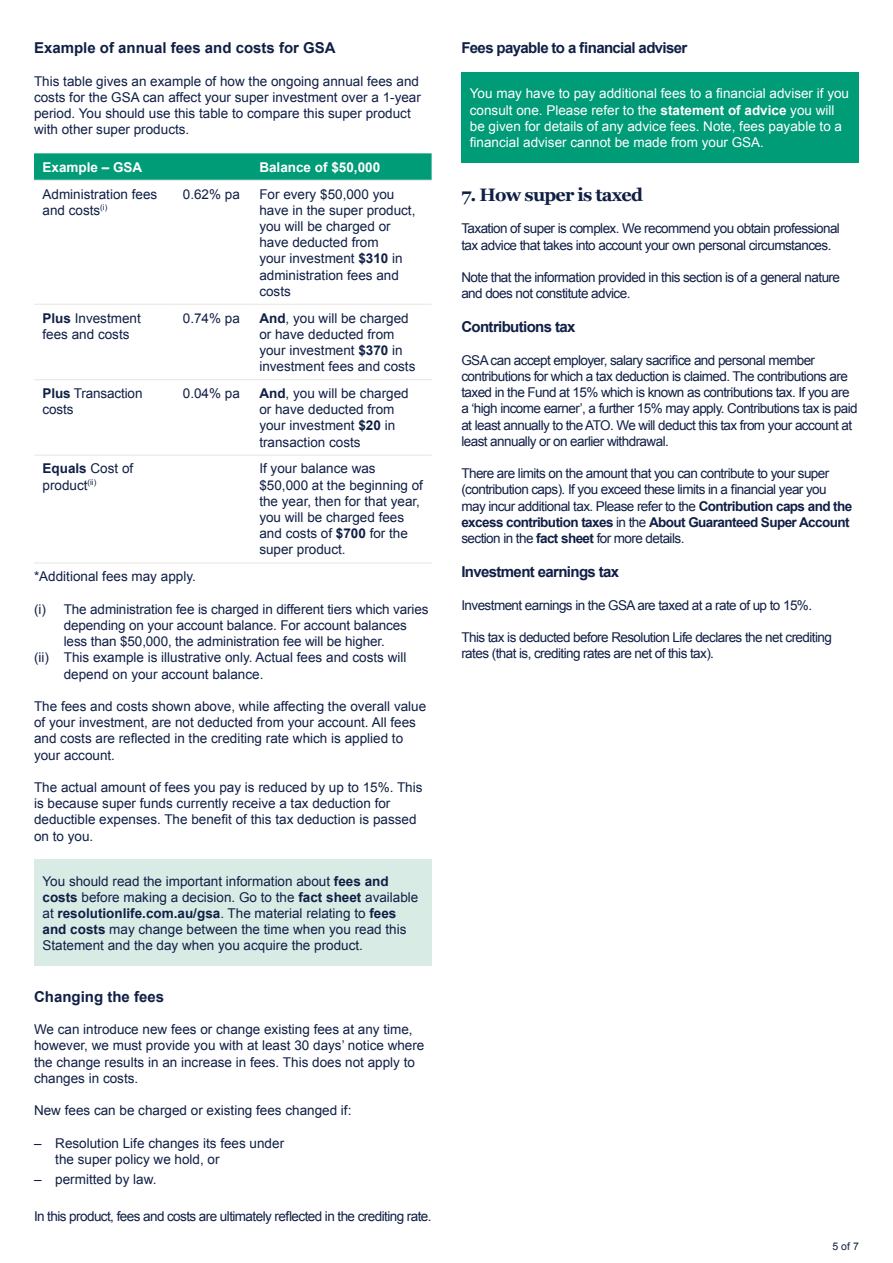
<style>
.page{position:relative;width:893px;height:1263px;background:#fff}
.page>*{position:absolute;margin:0;border:0;box-sizing:border-box;transform-origin:0 0}
.t1{font:700 18px "Georgia";letter-spacing:-.04em;color:#101f45}
.t2{font:700 15px "Arial";letter-spacing:-.04em;color:#101f45}
.t3{font:700 15px "Arial";color:#101f45}
.t4{font:13.5px/16.2px "Arial";color:#101f45}
.t5{font:13.5px/16.2px "Arial";letter-spacing:-.04em;color:#101f45}
.t6{font:13.5px/16.2px "Arial";color:#fff}
.t7{font:700 13.5px "Arial";color:#fff}
.t8{font:10.5px "Arial";color:#101f45}
.s1{font-weight:700}
</style>
<div class="page">
<svg style="left:34px;top:153px;width:398px;height:27px;background:#059d79"></svg>
<svg style="left:34px;top:454px;width:140px;height:109px"></svg>
<svg style="left:174px;top:454px;width:257px;height:109px"></svg>
<hr style="left:34px;top:304px;width:140px;height:1px;background:#e9e4e1">
<hr style="left:174px;top:304px;width:77px;height:1px;background:#e9e4e1">
<hr style="left:251px;top:304px;width:181px;height:1px;background:#e9e4e1">
<hr style="left:34px;top:180px;width:140px;height:1px;background:#e9e4e1">
<hr style="left:34px;top:379px;width:140px;height:1px;background:#e9e4e1">
<hr style="left:174px;top:180px;width:77px;height:1px;background:#e9e4e1">
<hr style="left:251px;top:180px;width:181px;height:1px;background:#e9e4e1">
<hr style="left:174px;top:379px;width:77px;height:1px;background:#e9e4e1">
<hr style="left:251px;top:379px;width:181px;height:1px;background:#e9e4e1">
<hr style="left:34px;top:455px;width:140px;height:1px;background:#e9e4e1">
<hr style="left:174px;top:455px;width:77px;height:1px;background:#e9e4e1">
<hr style="left:251px;top:455px;width:181px;height:1px;background:#e9e4e1">
<hr style="left:34px;top:563px;width:140px;height:1px;background:#e9e4e1">
<hr style="left:174px;top:563px;width:77px;height:1px;background:#e9e4e1">
<hr style="left:251px;top:563px;width:181px;height:1px;background:#e9e4e1">
<div style="left:34px;top:859px;width:398px;height:107px;background:#d8ece5"></div>
<div style="left:461px;top:72px;width:398px;height:91px;background:#009b77"></div>
<p class="t3" style="left:34px;top:38px;width:303px">Example of annual fees and costs for GSA</p>
<p class="t4" style="left:34px;top:73px;width:388px">This table gives an example of how the ongoing annual fees and costs for the GSA can affect your super investment over a 1-year period. You should use this table to compare this super product with other super products.</p>
<p class="t7" style="left:43px;top:158px;width:101px">Example – GSA</p>
<p class="t7" style="left:259px;top:158px;width:122px">Balance of $50,000</p>
<p class="t4" style="left:43px;top:186px;width:116px">Administration fees and costs<sup>(i)</sup></p>
<p class="t4" style="left:183px;top:186px;width:59px">0.62% pa</p>
<p class="t4" style="left:259px;top:186px;width:158px">For every $50,000 you have in the super product, you will be charged or have deducted from<br>your investment <span class="s1">$310</span> in administration fees and costs</p>
<p class="t4" style="left:43px;top:310px;width:100px"><span class="s1">Plus</span> Investment fees and costs</p>
<p class="t4" style="left:183px;top:310px;width:59px">0.74% pa</p>
<p class="t4" style="left:259px;top:310px;width:158px"><span class="s1">And</span>, you will be charged or have deducted from your investment <span class="s1">$370</span> in investment fees and costs</p>
<p class="t4" style="left:43px;top:385px;width:102px"><span class="s1">Plus</span> Transaction costs</p>
<p class="t4" style="left:183px;top:385px;width:59px">0.04% pa</p>
<p class="t4" style="left:259px;top:385px;width:151px"><span class="s1">And</span>, you will be charged or have deducted from your investment <span class="s1">$20</span> in transaction costs</p>
<p class="t4" style="left:43px;top:461px;width:92px"><span class="s1">Equals</span> Cost of product<sup>(ii)</sup></p>
<p class="t4" style="left:259px;top:461px;width:165px">If your balance was $50,000 at the beginning of the year, then for that year, you will be charged fees and costs of <span class="s1">$700</span> for the super product.</p>
<p class="t4" style="left:34px;top:569px;width:163px">*Additional fees may apply.</p>
<p class="t4" style="left:34px;top:601px;width:396px">(i) The administration fee is charged in different tiers which varies</p>
<p class="t4" style="left:64px;top:617px;width:345px">depending on your account balance. For account balances</p>
<p class="t4" style="left:64px;top:633px;width:323px">less than $50,000, the administration fee will be higher.</p>
<p class="t4" style="left:34px;top:650px;width:374px">(ii) This example is illustrative only. Actual fees and costs will</p>
<p class="t4" style="left:64px;top:666px;width:201px">depend on your account balance.</p>
<p class="t4" style="left:34px;top:698px;width:394px">The fees and costs shown above, while affecting the overall value of your investment, are not deducted from your account. All fees and costs are reflected in the crediting rate which is applied to your account.</p>
<p class="t4" style="left:34px;top:779px;width:390px">The actual amount of fees you pay is reduced by up to 15%. This is because super funds currently receive a tax deduction for deductible expenses. The benefit of this tax deduction is passed on to you.</p>
<p class="t4" style="left:43px;top:873px;width:377px">You should read the important information about <span class="s1">fees and costs</span> before making a decision. Go to the <span class="s1">fact sheet</span> available at <span class="s1">resolutionlife.com.au/gsa</span>. The material relating to <span class="s1">fees and costs</span> may change between the time when you read this Statement and the day when you acquire the product.</p>
<p class="t3" style="left:34px;top:986px;width:132px">Changing the fees</p>
<p class="t4" style="left:34px;top:1021px;width:392px">We can introduce new fees or change existing fees at any time, however, we must provide you with at least 30 days’ notice where the change results in an increase in fees. This does not apply to changes in costs.</p>
<p class="t4" style="left:34px;top:1102px;width:319px">New fees can be charged or existing fees changed if:</p>
<p class="t4" style="left:55px;top:1135px;width:230px;text-indent:-21px">– Resolution Life changes its fees under the super policy we hold, or</p>
<p class="t4" style="left:34px;top:1171px;width:124px">– permitted by law.</p>
<p class="t5" style="left:34px;top:1208px;width:399px">In this product, fees and costs are ultimately reflected in the crediting rate.</p>
<p class="t2" style="left:461px;top:38px;width:227px">Fees payable to a financial adviser</p>
<p class="t6" style="left:470px;top:86px;width:381px">You may have to pay additional fees to a financial adviser if you consult one. Please refer to the <span class="s1">statement of advice</span> you will be given for details of any advice fees. Note, fees payable to a financial adviser cannot be made from your GSA.</p>
<h1 class="t1" style="left:461px;top:181px;width:183px">7. How super is taxed</h1>
<p class="t5" style="left:461px;top:221px;width:380px">Taxation of super is complex. We recommend you obtain professional tax advice that takes into account your own personal circumstances.</p>
<p class="t5" style="left:461px;top:269px;width:380px">Note that the information provided in this section is of a general nature and does not constitute advice.</p>
<p class="t2" style="left:461px;top:317px;width:116px">Contributions tax</p>
<p class="t5" style="left:461px;top:352px;width:398px">GSA can accept employer, salary sacrifice and personal member contributions for which a tax deduction is claimed. The contributions are taxed in the Fund at 15% which is known as contributions tax. If you are a ‘high income earner’, a further 15% may apply. Contributions tax is paid at least annually to the ATO. We will deduct this tax from your account at least annually or on earlier withdrawal.</p>
<p class="t5" style="left:461px;top:465px;width:392px">There are limits on the amount that you can contribute to your super (contribution caps). If you exceed these limits in a financial year you may incur additional tax. Please refer to the <span class="s1">Contribution caps and the excess contribution taxes</span> in the <span class="s1">About Guaranteed Super Account </span>section in the <span class="s1">fact sheet</span> for more details.</p>
<p class="t2" style="left:461px;top:562px;width:159px">Investment earnings tax</p>
<p class="t5" style="left:461px;top:597px;width:352px">Investment earnings in the GSA are taxed at a rate of up to 15%.</p>
<p class="t5" style="left:461px;top:629px;width:372px">This tax is deducted before Resolution Life declares the net crediting rates (that is, crediting rates are net of this tax).</p>
<p class="t8" style="left:832px;top:1240px;width:28px">5 of 7</p>
</div>
